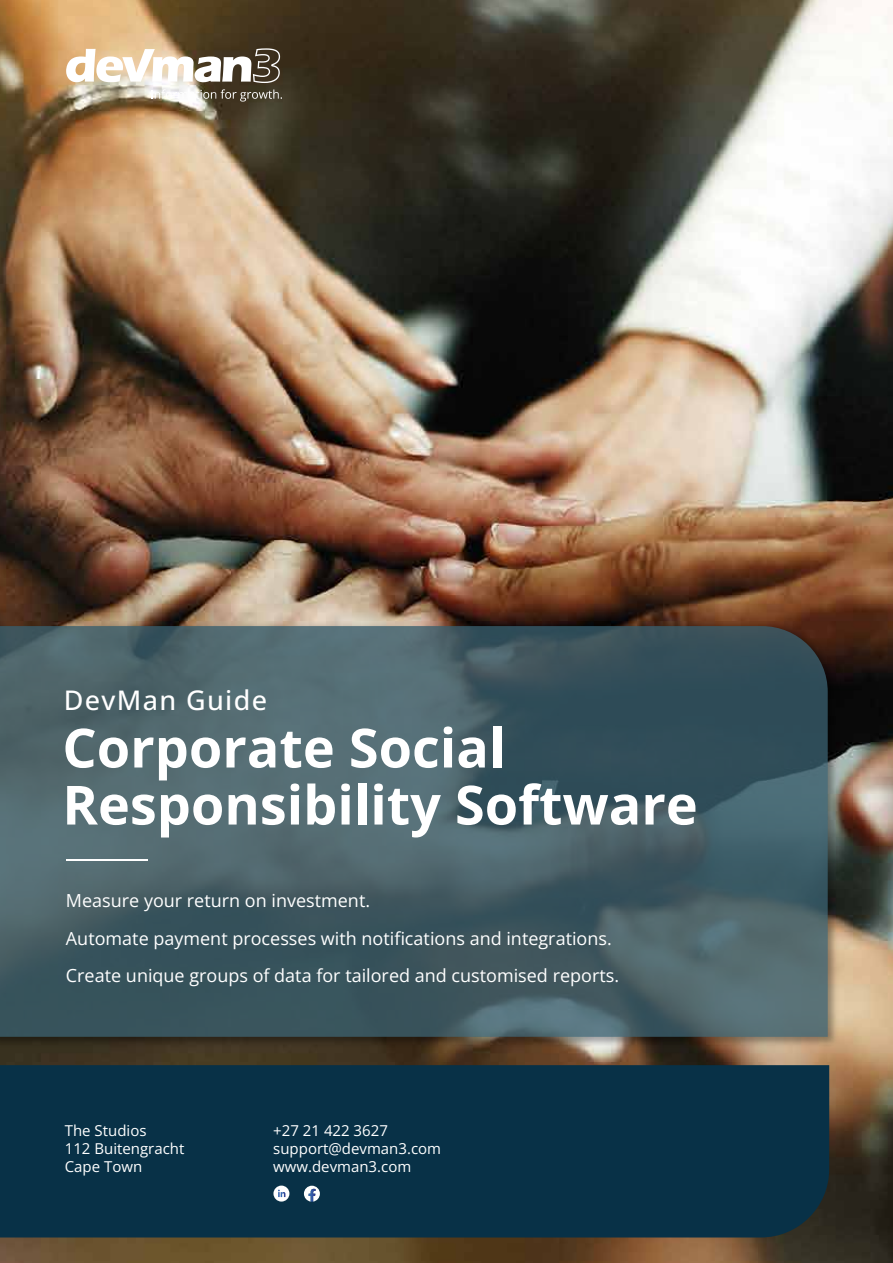
<style>
.page{position:relative;width:893px;height:1263px;background:#fff}
.page>*{position:absolute;margin:0;border:0;box-sizing:border-box;transform-origin:0 0}
.t1{font:700 54px/57px "Open Sans";color:#fff}
.t2{font:500 27px "Open Sans";letter-spacing:.05em;color:#fff}
.t3{font:18px/37.5px "Open Sans";color:#fff}
.t4{font:15px/18px "Open Sans";color:#fff}
</style>
<div class="page">
<img style="left:0;top:0;width:893px;height:1263px">
<img style="left:0;top:618px;width:842px;height:434px">
<svg style="left:0;top:626px;width:828px;height:411px;background:#455e66"></svg>
<hr style="left:66px;top:859px;width:82px;height:1px;background:#fff">
<div style="left:0;top:1065px;width:829px;height:172px;background:#083147"></div>
<svg style="left:304px;top:1186px;width:16px;height:16px"></svg>
<svg style="left:273px;top:1185px;width:16px;height:16px"></svg>
<svg style="left:278px;top:1189px;width:7px;height:8px"></svg>
<svg style="left:66px;top:48px;width:214px;height:35px"></svg>
<svg style="left:151px;top:89px;width:131px;height:13px"></svg>
<h2 class="t2" style="left:64px;top:682px;width:205px">DevMan Guide</h2>
<h1 class="t1" style="left:62px;top:718px;width:637px">Corporate Social<br>Responsibility Software</h1>
<p class="t3" style="left:66px;top:881px;width:555px">Measure your return on investment.<br>Automate payment processes with notifications and integrations.<br>Create unique groups of data for tailored and customised reports.</p>
<p class="t4" style="left:65px;top:1121px;width:121px">The Studios<br>112 Buitengracht<br>Cape Town</p>
<p class="t4" style="left:273px;top:1121px;width:169px">+27 21 422 3627 support@devman3.com www.devman3.com</p>
</div>
